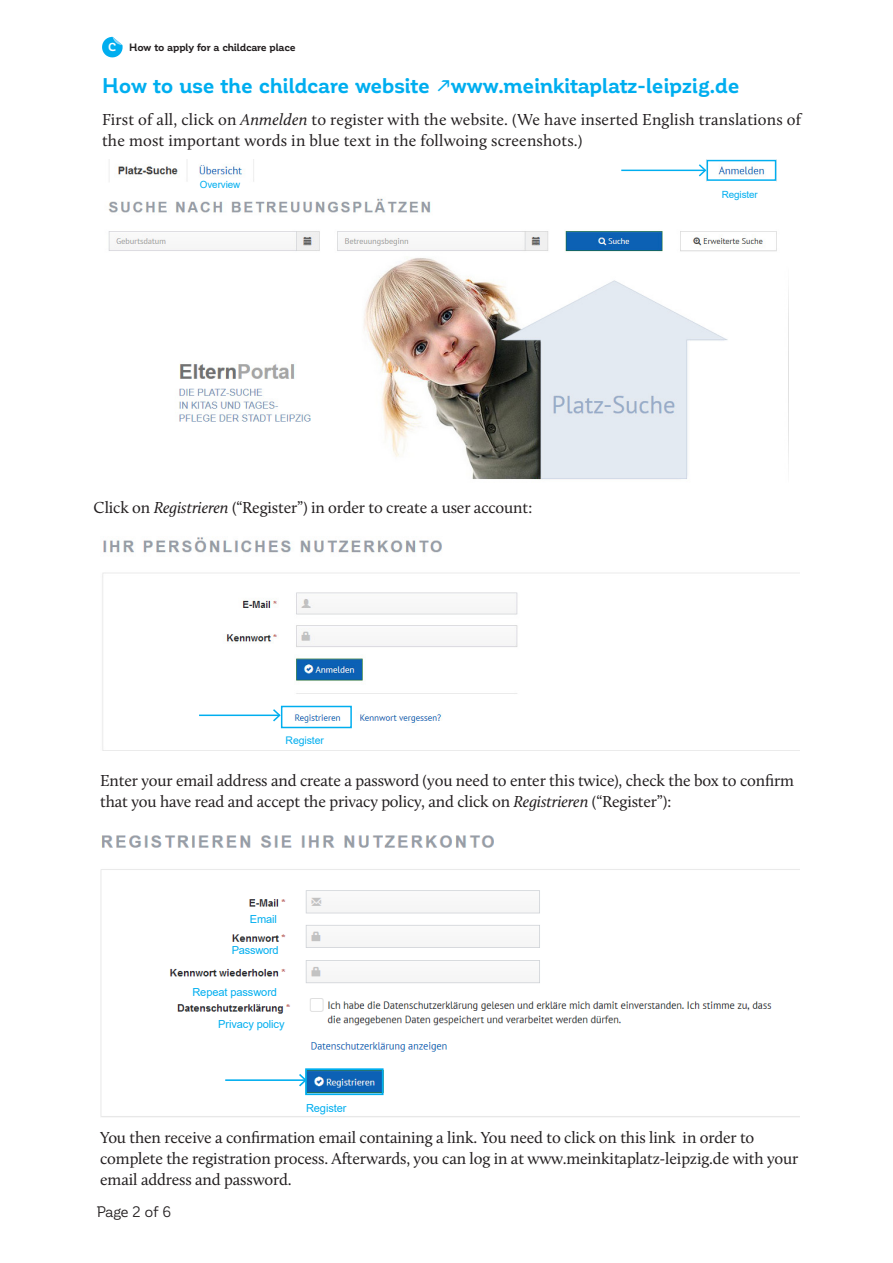
<style>
.page{position:relative;width:893px;height:1263px;background:#fff}
.page>*{position:absolute;margin:0;border:0;box-sizing:border-box;transform-origin:0 0}
.ULWC_Text_10_14{font:700 21px "Corporative";letter-spacing:-.005em;color:#00aeef}
.ULWC_Text_10_14-2{font:16.5px/21px "Calluna";letter-spacing:-.01em;color:#231f20}
.ULWC_Text_10_14-3{font:16.5px/21px "Calluna";letter-spacing:.01em;color:#231f20}
.ULWC_Text_10_14-4{font:15px "Corporative";letter-spacing:-.04em;color:#231f20}
.ULWC_Text_10_14-5{font:11.1px "Arial";letter-spacing:-.01em;color:#00aeef}
.ULWC_Kolumnentitel_7{font:700 10.5px "Corporative";letter-spacing:-.015em;color:#231f20}
.ULWC_Text_10_14-6{font:10.5px "Arial";letter-spacing:-.01em;color:#00aeef}
.ULWC_Text_10_14-7{font:9.9px "Arial";letter-spacing:-.01em;color:#00aeef}
.s1{font-size:11.4px;color:#fff}
.s2{font-style:italic}
</style>
<div class="page">
<svg style="left:102px;top:37px;width:21px;height:21px"></svg>
<img style="left:102px;top:537px;width:697px;height:213px">
<div style="left:281px;top:706px;width:71px;height:22px;border:2px solid #00aeef"></div>
<hr style="left:199px;top:714px;width:81px;height:2px;background:#00aeef">
<svg style="left:271px;top:708px;width:11px;height:15px"></svg>
<img style="left:100px;top:835px;width:699px;height:282px">
<div style="left:305px;top:1068px;width:79px;height:27px;border:2px solid #00aeef"></div>
<hr style="left:225px;top:1079px;width:81px;height:2px;background:#00aeef">
<svg style="left:297px;top:1072px;width:11px;height:16px"></svg>
<img style="left:108px;top:159px;width:669px;height:321px">
<div style="left:707px;top:160px;width:69px;height:21px;border:1px solid #00aeef"></div>
<hr style="left:621px;top:170px;width:84px;height:1px;background:#00aeef">
<svg style="left:697px;top:163px;width:10px;height:15px"></svg>
<p class="ULWC_Kolumnentitel_7" style="left:108px;top:42px;width:189px"><span class="s1">C</span> How to apply for a childcare place</p>
<p class="ULWC_Text_10_14" style="left:102px;top:74px;width:639px">How to use the childcare website www.meinkitaplatz-leipzig.de</p>
<p class="ULWC_Text_10_14-3" style="left:102px;top:108px;width:701px">First of all, click on <span class="s2">Anmelden</span> to register with the website. (We have inserted English translations of the most important words in blue text in the follwoing screenshots.)</p>
<p class="ULWC_Text_10_14-7" style="left:200px;top:177px;width:42px">Overview</p>
<p class="ULWC_Text_10_14-2" style="left:94px;top:497px;width:440px">Click on <span class="s2">Registrieren</span> (“Register”) in order to create a user account:</p>
<p class="ULWC_Text_10_14-6" style="left:286px;top:733px;width:40px">Register</p>
<p class="ULWC_Text_10_14-7" style="left:722px;top:188px;width:38px">Register</p>
<p class="ULWC_Text_10_14-2" style="left:100px;top:770px;width:695px">Enter your email address and create a password (you need to enter this twice), check the box to confirm that you have read and accept the privacy policy, and click on <span class="s2">Registrieren</span> (“Register”):</p>
<p class="ULWC_Text_10_14-5" style="left:250px;top:911px;width:29px">Email</p>
<p class="ULWC_Text_10_14-5" style="left:232px;top:942px;width:49px">Password</p>
<p class="ULWC_Text_10_14-5" style="left:192px;top:984px;width:86px">Repeat password</p>
<p class="ULWC_Text_10_14-5" style="left:218px;top:1016px;width:68px">Privacy policy</p>
<p class="ULWC_Text_10_14-5" style="left:306px;top:1100px;width:42px">Register</p>
<p class="ULWC_Text_10_14-2" style="left:100px;top:1127px;width:700px">You then receive a confirmation email containing a link. You need to click on this link in order to complete the registration process. Afterwards, you can log in at www.meinkitaplatz-leipzig.de with your email address and password.</p>
<p class="ULWC_Text_10_14-4" style="left:97px;top:1203px;width:76px">Page 2 of 6</p>
</div>
